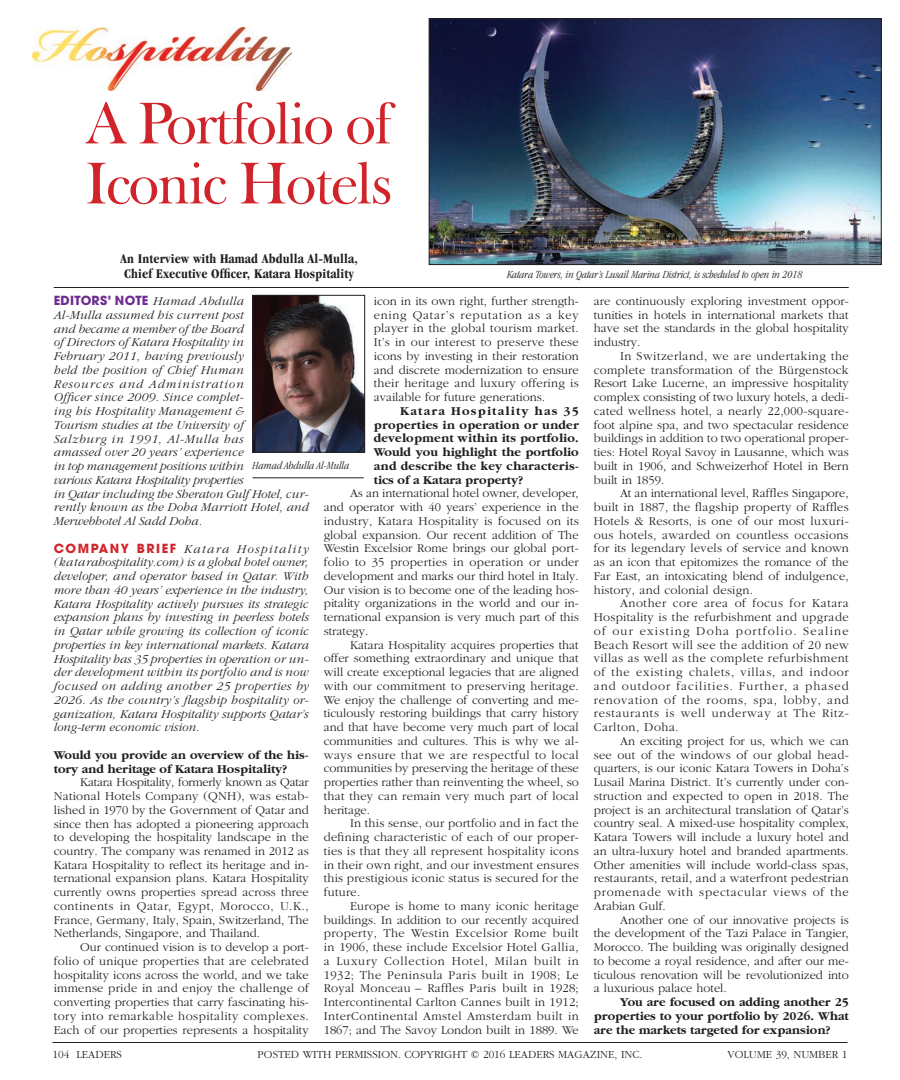
<style>
.page{position:relative;width:900px;height:1080px;background:#fff}
.page>*{position:absolute;margin:0;border:0;box-sizing:border-box;transform-origin:0 0}
.t1{font:60px/60px "Frys Baskerville BT";letter-spacing:-.04em;color:#d1232a}
.t2{font:700 condensed 13.75px/15px "Garamond";letter-spacing:.01em;color:#231f20}
.t3{font:300 12.5px/13.8px "Garamond";letter-spacing:.005em;color:#231f20;text-align:justify}
.t4{font:italic 300 12.5px/13.8px "Garamond";color:#231f20;text-align:justify}
.t5{font:italic 300 12.5px/13.8px "Garamond";letter-spacing:.02em;color:#231f20}
.t6{font:700 12.5px/13.8px "Garamond";color:#231f20;text-align:justify}
.t7{font:700 12.5px "Avant Garde";letter-spacing:.02em;color:#6e2c91}
.t8{font:italic 300 condensed 11.25px "Garamond";color:#231f20}
.t9{font:300 11.25px "Garamond";color:#231f20}
.s1{font-family:"Garamond";font-weight:300;font-style:italic;color:#231f20}
.s2{font-family:"Avant Garde";font-weight:700;font-style:normal;color:#d1232a}
</style>
<div class="page">
<hr style="left:52px;top:1042px;width:796px;height:1px;background:#231f20">
<img style="left:32px;top:27px;width:260px;height:63px">
<hr style="left:54px;top:287px;width:795px;height:1px;background:#231f20">
<img style="left:254px;top:297px;width:109px;height:153px">
<div style="left:252px;top:295px;width:113px;height:157px;border:1px solid #231f20"></div>
<hr style="left:252px;top:478px;width:112px;height:1px;background:#231f20">
<img style="left:431px;top:20px;width:449px;height:243px">
<div style="left:429px;top:18px;width:453px;height:247px;border:1px solid #231f20"></div>
<h1 class="t1" style="left:85px;top:92px;width:310px">A Portfolio of<br>Iconic Hotels</h1>
<p class="t2" style="left:120px;top:251px;width:239px">An Interview with Hamad Abdulla Al-Mulla,<br>Chief Executive Officer, Katara Hospitality</p>
<p class="t8" style="left:507px;top:268px;width:297px">Katara Towers, in Qatar’s Lusail Marina District, is scheduled to open in 2018</p>
<p class="t7" style="left:54px;top:292px;width:191px">EDITORS’ NOTE <span class="s1">Hamad Abdulla</span></p>
<p class="t5" style="left:54px;top:308px;width:257px">Al-Mulla assumed his current post<br>and became a member of the Board<br>of Directors of Katara Hospitality in<br>February 2011, having previously<br>held the position of Chief Human<br>Resources and Administration<br>Officer since 2009. Since complet-<br>ing his Hospitality Management &amp;<br>Tourism studies at the University of<br>Salzburg in 1991, Al-Mulla has<br>amassed over 20 years’ experience<br>in top management positions within<br>various Katara Hospitality properties<br>in Qatar including the Sheraton Gulf Hotel, cur&shy;rently known as the Doha Marriott Hotel, and Merwebhotel Al Sadd Doha.</p>
<p class="t4" style="left:54px;top:542px;width:257px"><span class="s2">COMPANY BRIEF</span> Katara Hospitality (katarahospitality.com) is a global hotel owner, developer, and operator based in Qatar. With more than 40 years’ experience in the industry, Katara Hospitality actively pursues its strategic expansion plans by investing in peerless hotels in Qatar while growing its collection of iconic properties in key international markets. Katara Hospitality has 35 properties in operation or un&shy;der development within its portfolio and is now focused on adding another 25 properties by 2026. As the country’s flagship hospitality or&shy;ganization, Katara Hospitality supports Qatar’s long-term economic vision.</p>
<p class="t6" style="left:54px;top:748px;width:256px">Would you provide an overview of the his&shy;tory and heritage of Katara Hospitality?</p>
<p class="t3" style="left:54px;top:776px;width:257px;text-indent:26px">Katara Hospitality, formerly known as Qatar National Hotels Company (QNH), was estab&shy;lished in 1970 by the Government of Qatar and since then has adopted a pioneering approach to developing the hospitality landscape in the country. The company was renamed in 2012 as Katara Hospitality to reflect its heritage and in&shy;ternational expansion plans. Katara Hospitality currently owns properties spread across three continents in Qatar, Egypt, Morocco, U.K., France, Germany, Italy, Spain, Switzerland, The Netherlands, Singapore, and Thailand.</p>
<p class="t3" style="left:54px;top:941px;width:257px;text-indent:26px">Our continued vision is to develop a port&shy;folio of unique properties that are celebrated hospitality icons across the world, and we take immense pride in and enjoy the challenge of converting properties that carry fascinating his&shy;tory into remarkable hospitality complexes.<br>Each of our properties represents a hospitality</p>
<p class="t3" style="left:374px;top:294px;width:207px">icon in its own right, further strength&shy;ening Qatar’s reputation as a key player in the global tourism market.<br>It’s in our interest to preserve these icons by investing in their restoration and discrete modernization to ensure their heritage and luxury offering is available for future generations.</p>
<p class="t6" style="left:374px;top:404px;width:207px;text-indent:26px">Katara Hospitality has 35 properties in operation or under development within its portfolio.<br>Would you highlight the portfolio and describe the key characteris&shy;tics of a Katara property?</p>
<p class="t3" style="left:324px;top:487px;width:257px;text-indent:26px">As an international hotel owner, developer, and operator with 40 years’ experience in the industry, Katara Hospitality is focused on its global expansion. Our recent addition of The Westin Excelsior Rome brings our global port&shy;folio to 35 properties in operation or under development and marks our third hotel in Italy.<br>Our vision is to become one of the leading hos&shy;pitality organizations in the world and our in&shy;ternational expansion is very much part of this strategy.</p>
<p class="t3" style="left:324px;top:638px;width:257px;text-indent:26px">Katara Hospitality acquires properties that offer something extraordinary and unique that will create exceptional legacies that are aligned with our commitment to preserving heritage.<br>We enjoy the challenge of converting and me&shy;ticulously restoring buildings that carry history and that have become very much part of local communities and cultures. This is why we al&shy;ways ensure that we are respectful to local communities by preserving the heritage of these properties rather than reinventing the wheel, so that they can remain very much part of local heritage.</p>
<p class="t3" style="left:324px;top:817px;width:257px;text-indent:26px">In this sense, our portfolio and in fact the defining characteristic of each of our proper&shy;ties is that they all represent hospitality icons in their own right, and our investment ensures this prestigious iconic status is secured for the future.</p>
<p class="t3" style="left:324px;top:899px;width:257px;text-indent:26px">Europe is home to many iconic heritage buildings. In addition to our recently acquired property, The Westin Excelsior Rome built in 1906, these include Excelsior Hotel Gallia, a Luxury Collection Hotel, Milan built in 1932; The Peninsula Paris built in 1908; Le Royal Monceau – Raffles Paris built in 1928; Intercontinental Carlton Cannes built in 1912; InterContinental Amstel Amsterdam built in 1867; and The Savoy London built in 1889. We</p>
<p class="t8" style="left:253px;top:459px;width:98px">Hamad Abdulla Al-Mulla</p>
<p class="t3" style="left:594px;top:294px;width:257px">are continuously exploring investment oppor&shy;tunities in hotels in international markets that have set the standards in the global hospitality industry.</p>
<p class="t3" style="left:594px;top:349px;width:257px;text-indent:26px">In Switzerland, we are undertaking the complete transformation of the Bürgenstock Resort Lake Lucerne, an impressive hospitality complex consisting of two luxury hotels, a dedi&shy;cated wellness hotel, a nearly 22,000-square&shy;foot alpine spa, and two spectacular residence buildings in addition to two operational proper&shy;ties: Hotel Royal Savoy in Lausanne, which was built in 1906, and Schweizerhof Hotel in Bern built in 1859.</p>
<p class="t3" style="left:594px;top:487px;width:257px;text-indent:26px">At an international level, Raffles Singapore, built in 1887, the flagship property of Raffles Hotels &amp; Resorts, is one of our most luxuri&shy;ous hotels, awarded on countless occasions for its legendary levels of service and known as an icon that epitomizes the romance of the Far East, an intoxicating blend of indulgence, history, and colonial design.</p>
<p class="t3" style="left:594px;top:597px;width:257px;text-indent:26px">Another core area of focus for Katara Hospitality is the refurbishment and upgrade of our existing Doha portfolio. Sealine Beach Resort will see the addition of 20 new villas as well as the complete refurbishment of the existing chalets, villas, and indoor and outdoor facilities. Further, a phased renovation of the rooms, spa, lobby, and restaurants is well underway at The Ritz-Carlton, Doha.</p>
<p class="t3" style="left:594px;top:734px;width:257px;text-indent:26px">An exciting project for us, which we can see out of the windows of our global head&shy;quarters, is our iconic Katara Towers in Doha’s Lusail Marina District. It’s currently under con&shy;struction and expected to open in 2018. The project is an architectural translation of Qatar’s country seal. A mixed-use hospitality complex, Katara Towers will include a luxury hotel and an ultra-luxury hotel and branded apartments.<br>Other amenities will include world-class spas, restaurants, retail, and a waterfront pedestrian promenade with spectacular views of the Arabian Gulf.</p>
<p class="t3" style="left:594px;top:913px;width:257px;text-indent:26px">Another one of our innovative projects is the development of the Tazi Palace in Tangier, Morocco. The building was originally designed to become a royal residence, and after our me&shy;ticulous renovation will be revolutionized into a luxurious palace hotel.</p>
<p class="t6" style="left:594px;top:996px;width:257px;text-indent:26px">You are focused on adding another 25 properties to your portfolio by 2026. What are the markets targeted for expansion?</p>
<p class="t9" style="left:52px;top:1048px;width:71px">104 LEADERS</p>
<p class="t9" style="left:258px;top:1048px;width:386px">POSTED WITH PERMISSION. COPYRIGHT © 2016 LEADERS MAGAZINE, INC.</p>
<p class="t9" style="left:728px;top:1048px;width:121px">VOLUME 39, NUMBER 1</p>
</div>
